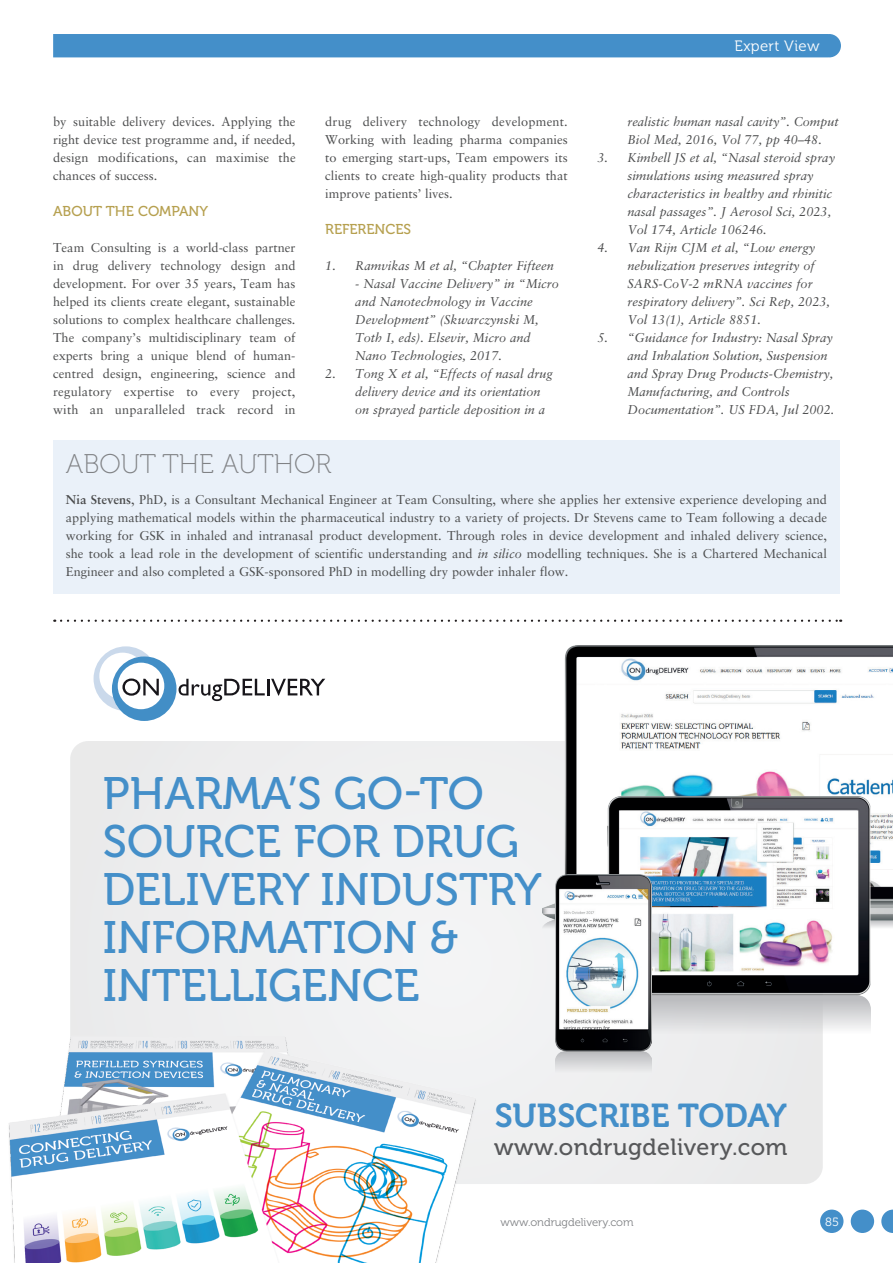
<style>
.page{position:relative;width:893px;height:1263px;background:#fff}
.page>*{position:absolute;margin:0;border:0;box-sizing:border-box;transform-origin:0 0}
.t1{font:45.3px/48px "Museo 500";color:#448fc9}
.t2{font:33px "Museo 700";color:#448fc9}
.MF_Boxed_text_title{font:27px "Museo 100";color:#808285}
.t3{font:23.4px "Museo 500";letter-spacing:.02em;color:#57585a}
.t4{font:15px "Museo 300";letter-spacing:.025em;color:#fff}
.MF_Xhead{font:14.25px "Museo 500";color:#b6a04f}
.MF_body_no_indent{font:12.75px/18px "Sabon LT Std";color:#4b4c4d;text-align:justify}
.MF_References{font:italic 12.75px/18px "Sabon LT Std";color:#4b4c4d}
.MF_body{font:12.75px/18px "Sabon LT Std";letter-spacing:.01em;color:#4b4c4d;text-align:justify}
.t5{font:12px "Museo 300";color:#fff}
.t6{font:11.25px "Museo 300";color:#808285}
.s1{font-weight:700}
.s2{font-style:italic}
</style>
<div class="page">
<svg style="left:61px;top:620px;width:780px;height:2px"></svg>
<div style="left:53px;top:440px;width:787px;height:154px;background:#eaf1f9"></div>
<div style="left:53px;top:34px;width:788px;height:23px;background:#448fc9"></div>
<div style="left:70px;top:741px;width:753px;height:443px;background:#eeeff0;border-radius:18px"></div>
<img style="left:542px;top:646px;width:351px;height:282px">
<img style="left:607px;top:796px;width:263px;height:235px">
<img style="left:555px;top:874px;width:97px;height:195px">
<svg style="left:94px;top:646px;width:231px;height:75px"></svg>
<svg style="left:881px;top:1209px;width:12px;height:24px"></svg>
<div style="left:851px;top:1209px;width:23px;height:24px;background:#448fc9;border-radius:50%"></div>
<div style="left:820px;top:1209px;width:23px;height:24px;background:#448fc9;border-radius:50%"></div>
<img style="left:9px;top:1037px;width:467px;height:226px">
<p class="MF_body" style="left:53px;top:112px;width:244px">by suitable delivery devices. Applying the right device test programme and, if needed, design modifications, can maximise the chances of success.</p>
<p class="MF_Xhead" style="left:53px;top:203px;width:156px">ABOUT THE COMPANY</p>
<p class="MF_body_no_indent" style="left:53px;top:238px;width:244px">Team Consulting is a world-class partner in drug delivery technology design and development. For over 35 years, Team has helped its clients create elegant, sustainable solutions to complex healthcare challenges.<br>The company’s multidisciplinary team of experts bring a unique blend of human&shy;centred design, engineering, science and regulatory expertise to every project, with an unparalleled track record in</p>
<p class="MF_body_no_indent" style="left:325px;top:112px;width:244px">drug delivery technology development.<br>Working with leading pharma companies to emerging start-ups, Team empowers its clients to create high-quality products that improve patients’ lives.</p>
<p class="MF_Xhead" style="left:325px;top:221px;width:87px">REFERENCES</p>
<p class="MF_References" style="left:325px;top:257px;width:230px">1. Ramvikas M et al, “Chapter Fifteen</p>
<p class="MF_References" style="left:355px;top:275px;width:205px">- Nasal Vaccine Delivery” in “Micro and Nanotechnology in Vaccine<br>Development” (Skwarczynski M,<br>Toth I, eds). Elsevir, Micro and<br>Nano Technologies, 2017.</p>
<p class="MF_References" style="left:355px;top:365px;width:199px;text-indent:-30px">2. Tong X et al, “Effects of nasal drug delivery device and its orientation on sprayed particle deposition in a</p>
<p class="t4" style="left:735px;top:37px;width:87px">Expert View</p>
<p class="MF_References" style="left:627px;top:113px;width:213px">realistic human nasal cavity”. Comput<br>Biol Med, 2016, Vol 77, pp 40–48.</p>
<p class="MF_References" style="left:627px;top:149px;width:209px;text-indent:-30px">3. Kimbell JS et al, “Nasal steroid spray simulations using measured spray characteristics in healthy and rhinitic nasal passages”. J Aerosol Sci, 2023, Vol 174, Article 106246.</p>
<p class="MF_References" style="left:627px;top:239px;width:204px;text-indent:-30px">4. Van Rijn CJM et al, “Low energy nebulization preserves integrity of<br>SARS-CoV-2 mRNA vaccines for respiratory delivery”. Sci Rep, 2023,<br>Vol 13(1), Article 8851.</p>
<p class="MF_References" style="left:627px;top:329px;width:208px;text-indent:-30px">5. “Guidance for Industry: Nasal Spray and Inhalation Solution, Suspension and Spray Drug Products-Chemistry, Manufacturing, and Controls Documentation”. US FDA, Jul 2002.</p>
<p class="MF_Boxed_text_title" style="left:66px;top:449px;width:267px">ABOUT THE AUTHOR</p>
<p class="MF_body_no_indent" style="left:66px;top:490px;width:763px"><span class="s1">Nia Stevens</span>, PhD, is a Consultant Mechanical Engineer at Team Consulting, where she applies her extensive experience developing and applying mathematical models within the pharmaceutical industry to a variety of projects. Dr Stevens came to Team following a decade working for GSK in inhaled and intranasal product development. Through roles in device development and inhaled delivery science, she took a lead role in the development of scientific understanding and <span class="s2">in silico</span> modelling techniques. She is a Chartered Mechanical Engineer and also completed a GSK-sponsored PhD in modelling dry powder inhaler flow.</p>
<p class="t1" style="left:103px;top:770px;width:440px">PHARMA’S GO-TO<br>SOURCE FOR DRUG<br>DELIVERY INDUSTRY<br>INFORMATION &amp;<br>INTELLIGENCE</p>
<p class="t2" style="left:495px;top:1098px;width:294px">SUBSCRIBE TODAY</p>
<p class="t3" style="left:494px;top:1134px;width:295px">www.ondrugdelivery.com</p>
<p class="t6" style="left:500px;top:1216px;width:135px">www.ondrugdelivery.com</p>
<p class="t5" style="left:825px;top:1215px;width:15px">85</p>
</div>
